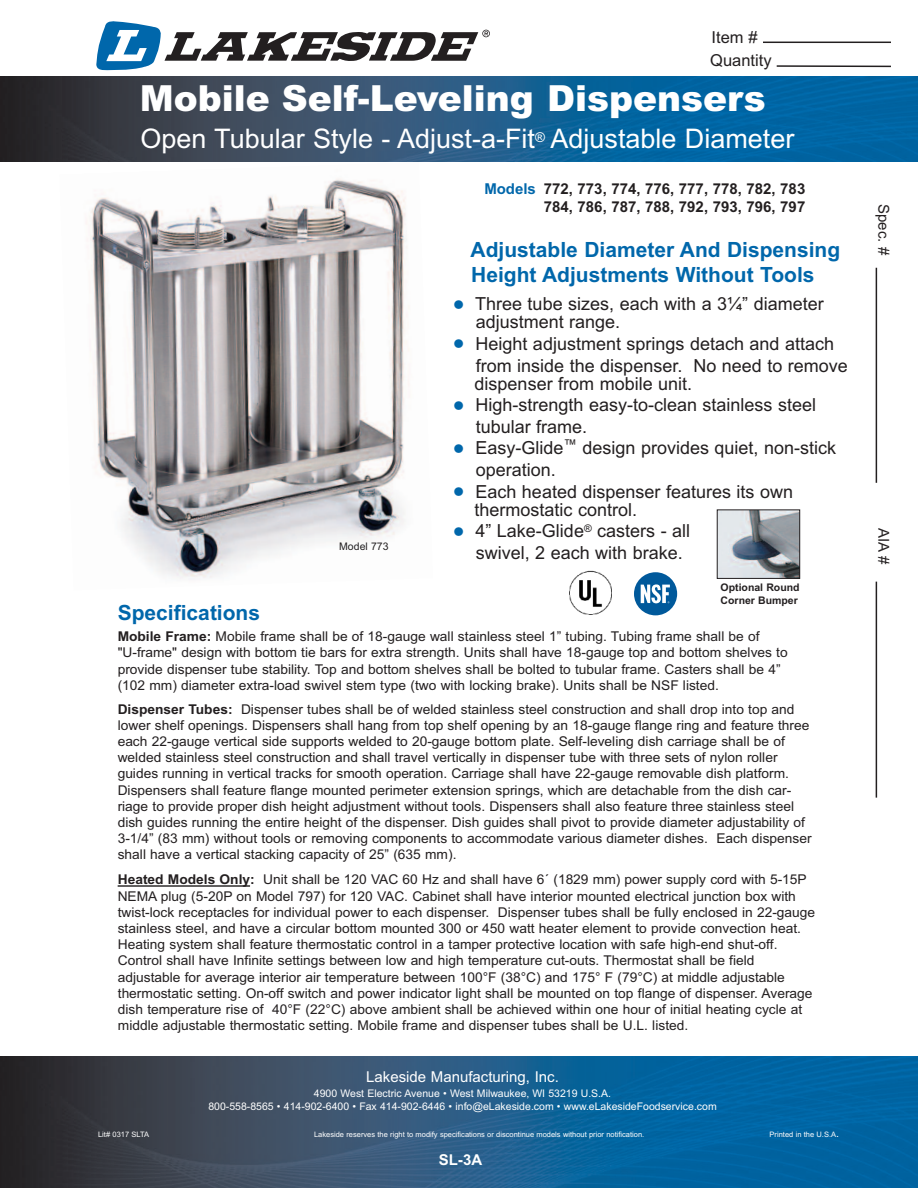
<style>
.page{position:relative;width:918px;height:1188px;background:#fff}
.page>*{position:absolute;margin:0;border:0;box-sizing:border-box;transform-origin:0 0}
.t1{font:900 36px "Arial";color:#fff}
.t2{font:27px "Arial";color:#fff}
.t3{font:700 21px/25.2px "Arial";color:#0067ab}
.t4{font:18px/21.6px "Arial";color:#231f20}
.t5{font:16.5px/23.1px "Arial";color:#231f20}
.t6{font:700 15px/18px "Arial";color:#231f20;text-align:right}
.t7{font:15px "Arial";color:#fff}
.t8{font:15px "Arial";color:#231f20}
.t9{font:700 15px "Arial";color:#fff}
.t10{font:13.5px/16.2px "Arial";color:#231f20}
.t11{font:10.5px/12.6px "Arial";color:#fff;text-align:center}
.t12{font:700 10.5px/12.6px "Arial";color:#231f20}
.t13{font:10.5px "Arial";color:#231f20}
.t14{font:7.5px "Arial";color:#fff}
.s1{color:#0067ab}
.s2{font-weight:700}
.s3{font-size:10.5px}
</style>
<div class="page">
<img style="left:0;top:1057px;width:918px;height:131px">
<img style="left:0;top:76px;width:918px;height:86px">
<hr style="left:876px;top:268px;width:1px;height:215px;background:#231f20">
<hr style="left:876px;top:582px;width:1px;height:216px;background:#231f20">
<hr style="left:118px;top:885px;width:132px;height:2px;background:#231f20">
<hr style="left:763px;top:42px;width:128px;height:1px;background:#231f20">
<hr style="left:777px;top:65px;width:114px;height:2px;background:#231f20">
<img style="left:86px;top:179px;width:323px;height:400px">
<img style="left:719px;top:511px;width:79px;height:66px">
<div style="left:717px;top:509px;width:83px;height:70px;border:1px solid #231f20"></div>
<img style="left:569px;top:570px;width:43px;height:44px">
<svg style="left:96px;top:21px;width:394px;height:50px"></svg>
<div style="left:634px;top:572px;width:43px;height:43px;background:#00599b;border-radius:50%"></div>
<svg style="left:641px;top:584px;width:29px;height:19px"></svg>
<p class="t5" style="left:710px;top:25px;width:63px">Item #<br>Quantity</p>
<h1 class="t1" style="left:140px;top:77px;width:628px">Mobile Self-Leveling Dispensers</h1>
<h2 class="t2" style="left:140px;top:123px;width:655px">Open Tubular Style - Adjust-a-Fit<sup>®</sup> Adjustable Diameter</h2>
<p class="t13" style="left:339px;top:540px;width:51px">Model 773</p>
<p class="t6" style="left:484px;top:180px;width:323px"><span class="s1">Models</span> 772, 773, 774, 776, 777, 778, 782, 783<br>784, 786, 787, 788, 792, 793, 796, 797</p>
<h3 class="t3" style="left:471px;top:237px;width:371px">Adjustable Diameter And Dispensing<br>Height Adjustments Without Tools</h3>
<h3 class="t4" style="left:476px;top:295px;width:350px;line-height:18px;text-indent:-22px"><span class="s1">●</span> Three tube sizes, each with a 3¼” diameter adjustment range.</h3>
<h3 class="t4" style="left:476px;top:333px;width:374px;text-indent:-23px"><span class="s1">●</span> Height adjustment springs detach and attach from inside the dispenser. No need to remove</h3>
<h3 class="t4" style="left:475px;top:373px;width:219px">dispenser from mobile unit.</h3>
<h3 class="t4" style="left:476px;top:394px;width:342px;text-indent:-22px"><span class="s1">●</span> High-strength easy-to-clean stainless steel tubular frame.</h3>
<h3 class="t4" style="left:476px;top:437px;width:362px;text-indent:-22px"><span class="s1">●</span> Easy-Glide<sup>™</sup> design provides quiet, non-stick operation.</h3>
<h3 class="t4" style="left:475px;top:482px;width:320px;line-height:18px;text-indent:-21px"><span class="s1">●</span> Each heated dispenser features its own thermostatic control.</h3>
<h3 class="t4" style="left:476px;top:520px;width:216px;text-indent:-23px"><span class="s1">●</span> 4” Lake-Glide<sup>®</sup> casters - all swivel, 2 each with brake.</h3>
<p class="t12" style="left:721px;top:581px;width:81px">Optional Round<br>Corner Bumper</p>
<h3 class="t3" style="left:118px;top:600px;width:144px">Specifications</h3>
<p class="t10" style="left:118px;top:628px;width:672px"><span class="s2">Mobile Frame:</span> Mobile frame shall be of 18-gauge wall stainless steel 1” tubing. Tubing frame shall be of "U-frame" design with bottom tie bars for extra strength. Units shall have 18-gauge top and bottom shelves to provide dispenser tube stability. Top and bottom shelves shall be bolted to tubular frame. Casters shall be 4” (102 mm) diameter extra-load swivel stem type (two with locking brake). Units shall be NSF listed.</p>
<p class="t10" style="left:118px;top:701px;width:696px"><span class="s2">Dispenser Tubes:</span> Dispenser tubes shall be of welded stainless steel construction and shall drop into top and lower shelf openings. Dispensers shall hang from top shelf opening by an 18-gauge flange ring and feature three each 22-gauge vertical side supports welded to 20-gauge bottom plate. Self-leveling dish carriage shall be of welded stainless steel construction and shall travel vertically in dispenser tube with three sets of nylon roller guides running in vertical tracks for smooth operation. Carriage shall have 22-gauge removable dish platform.<br>Dispensers shall feature flange mounted perimeter extension springs, which are detachable from the dish car&shy;riage to provide proper dish height adjustment without tools. Dispensers shall also feature three stainless steel dish guides running the entire height of the dispenser. Dish guides shall pivot to provide diameter adjustability of 3-1/4” (83 mm) without tools or removing components to accommodate various diameter dishes. Each dispenser shall have a vertical stacking capacity of 25” (635 mm).</p>
<p class="t10" style="left:118px;top:872px;width:699px"><span class="s2">Heated Models Only:</span> Unit shall be 120 VAC 60 Hz and shall have 6´ (1829 mm) power supply cord with 5-15P NEMA plug (5-20P on Model 797) for 120 VAC. Cabinet shall have interior mounted electrical junction box with twist-lock receptacles for individual power to each dispenser. Dispenser tubes shall be fully enclosed in 22-gauge stainless steel, and have a circular bottom mounted 300 or 450 watt heater element to provide convection heat.<br>Heating system shall feature thermostatic control in a tamper protective location with safe high-end shut-off.<br>Control shall have Infinite settings between low and high temperature cut-outs. Thermostat shall be field adjustable for average interior air temperature between 100°F (38°C) and 175° F (79°C) at middle adjustable thermostatic setting. On-off switch and power indicator light shall be mounted on top flange of dispenser. Average dish temperature rise of 40°F (22°C) above ambient shall be achieved within one hour of initial heating cycle at middle adjustable thermostatic setting. Mobile frame and dispenser tubes shall be U.L. listed.</p>
<p class="t7" style="left:366px;top:1069px;width:194px">Lakeside Manufacturing, Inc.</p>
<p class="t11" style="left:208px;top:1087px;width:510px">4900 West Electric Avenue • West Milwaukee, WI 53219 U.S.A.<br>800-558-8565 • 414-902-6400 • Fax 414-902-6446 • info@eLakeside.com • www.eLakesideFoodservice.com</p>
<p class="t14" style="left:98px;top:1130px;width:53px">Lit# 0317 SLTA</p>
<p class="t14" style="left:314px;top:1130px;width:332px">Lakeside reserves the right to modify specifications or discontinue models without prior notification.</p>
<p class="t14" style="left:770px;top:1130px;width:71px">Printed in the U.S.A<span class="s3">.</span></p>
<p class="t9" style="left:439px;top:1151px;width:45px">SL-3A</p>
<p class="t8" style="left:893px;top:204px;width:53px;rotate:90deg">Spec. #</p>
<p class="t8" style="left:893px;top:528px;width:38px;rotate:90deg">AIA #</p>
</div>
